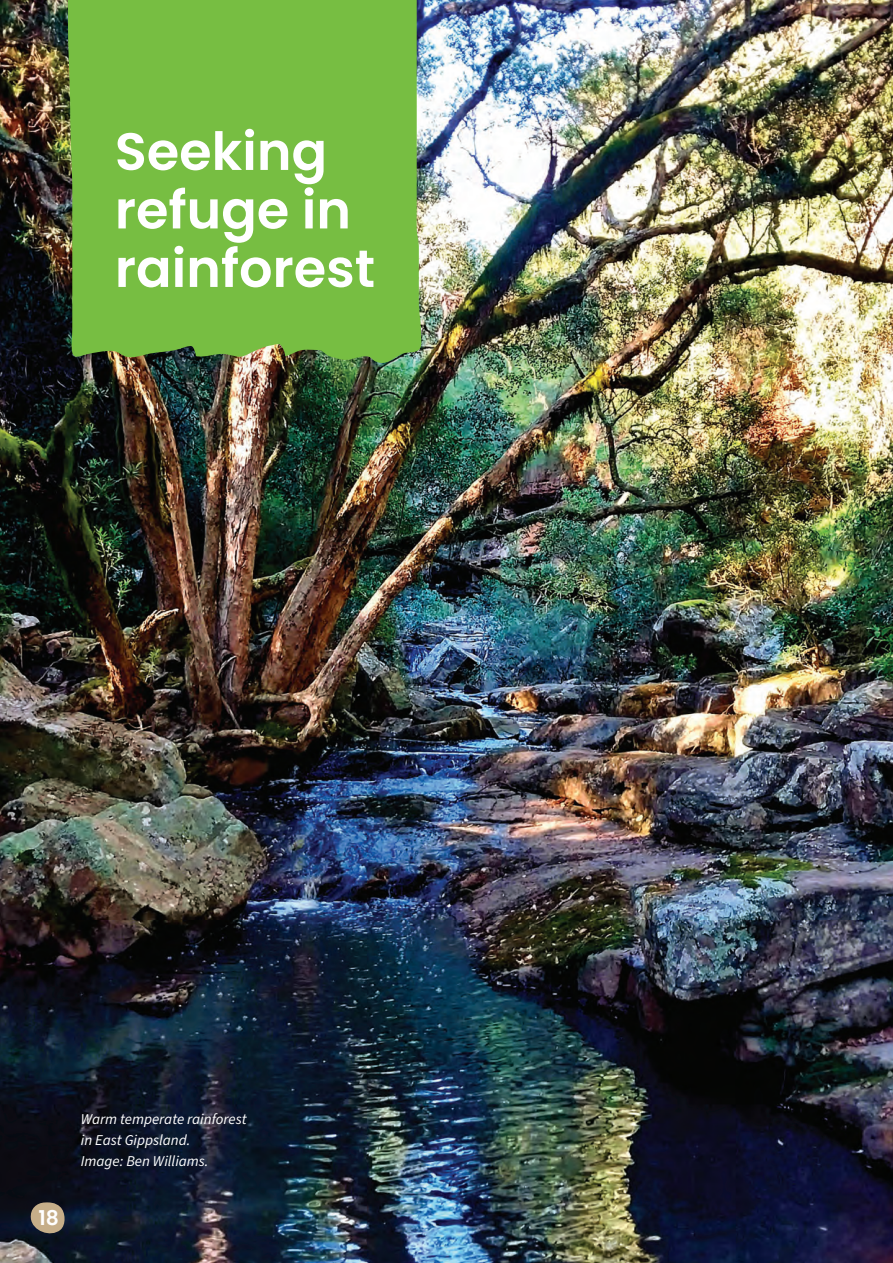
<style>
.page{position:relative;width:893px;height:1263px;background:#fff}
.page>*{position:absolute;margin:0;border:0;box-sizing:border-box;transform-origin:0 0}
.Heading_1_bold{font:600 52.5px/58.5px "Poppins";color:#fff}
.Pull_quote-red{font:600 20.4px "Poppins";color:#fff}
.Photo_caption{font:italic 15px/21px "Source Sans Pro";color:#fff}
</style>
<div class="page">
<img style="left:0;top:0;width:893px;height:1263px">
<svg style="left:62px;top:0;width:362px;height:364px;background:#75b843"></svg>
<svg style="left:30px;top:1202px;width:36px;height:36px"></svg>
<p class="Heading_1_bold" style="left:115px;top:123px;width:262px">Seeking refuge in rainforest</p>
<p class="Pull_quote-red" style="left:38px;top:1205px;width:22px">18</p>
<p class="Photo_caption" style="left:81px;top:1109px;width:167px">Warm temperate rainforest in East Gippsland.<br>Image: Ben Williams.</p>
</div>
